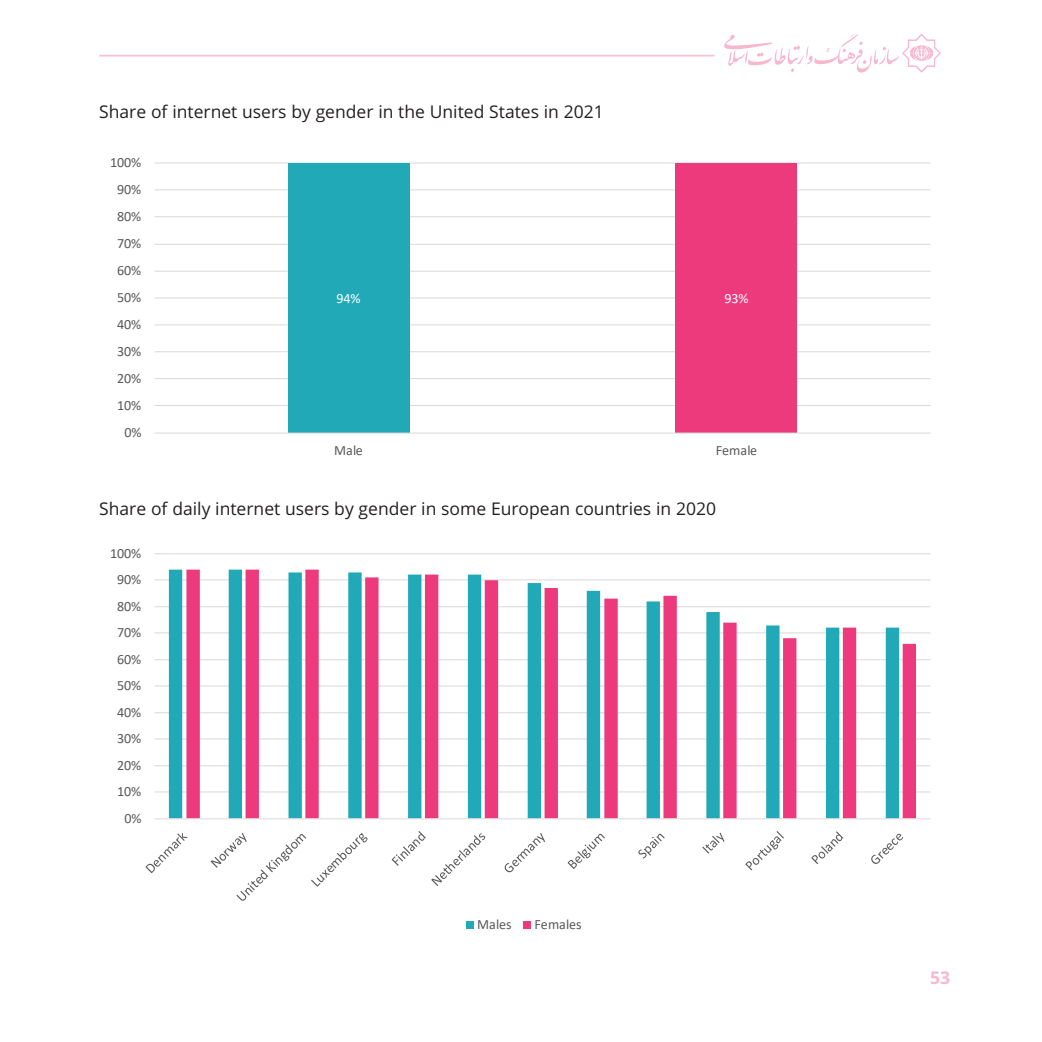
<style>
.page{position:relative;width:1042px;height:1042px;background:#fff}
.page>*{position:absolute;margin:0;border:0;box-sizing:border-box;transform-origin:0 0}
.t1{font:17.5px "Sahel";color:#231f20}
.t2{font:700 17.5px "Sahel";color:#f7b8cd}
.t3{font:14.17px "Calibri";letter-spacing:-.005em;color:#595959}
.t4{font:14.17px "Calibri";color:#fff}
</style>
<div class="page">
<svg style="left:724px;top:34px;width:217px;height:39px"></svg>
<hr style="left:99px;top:55px;width:615px;height:1px;background:#f8c2d3">
<hr style="left:154px;top:405px;width:776px;height:1px;background:#dad9d8">
<hr style="left:154px;top:378px;width:776px;height:1px;background:#dad9d8">
<hr style="left:154px;top:351px;width:776px;height:1px;background:#dad9d8">
<hr style="left:154px;top:324px;width:776px;height:1px;background:#dad9d8">
<hr style="left:154px;top:298px;width:776px;height:1px;background:#dad9d8">
<hr style="left:154px;top:271px;width:776px;height:1px;background:#dad9d8">
<hr style="left:154px;top:244px;width:776px;height:1px;background:#dad9d8">
<hr style="left:154px;top:216px;width:776px;height:1px;background:#dad9d8">
<hr style="left:154px;top:189px;width:776px;height:1px;background:#dad9d8">
<hr style="left:154px;top:163px;width:776px;height:1px;background:#dad9d8">
<div style="left:288px;top:163px;width:121px;height:270px;background:#21a9b7"></div>
<div style="left:675px;top:163px;width:122px;height:270px;background:#ed3a7c"></div>
<hr style="left:154px;top:433px;width:776px;height:1px;background:#dad9d8">
<hr style="left:154px;top:791px;width:776px;height:1px;background:#dad9d8">
<hr style="left:154px;top:765px;width:776px;height:1px;background:#dad9d8">
<hr style="left:154px;top:738px;width:776px;height:1px;background:#dad9d8">
<hr style="left:154px;top:712px;width:776px;height:1px;background:#dad9d8">
<hr style="left:154px;top:685px;width:776px;height:1px;background:#dad9d8">
<hr style="left:154px;top:659px;width:776px;height:1px;background:#dad9d8">
<hr style="left:154px;top:632px;width:776px;height:1px;background:#dad9d8">
<hr style="left:154px;top:606px;width:776px;height:1px;background:#dad9d8">
<hr style="left:154px;top:579px;width:776px;height:1px;background:#dad9d8">
<hr style="left:154px;top:553px;width:776px;height:1px;background:#dad9d8">
<svg style="left:169px;top:569px;width:17px;height:249px;fill:#21a9b7"></svg>
<svg style="left:186px;top:569px;width:730px;height:249px"></svg>
<hr style="left:154px;top:818px;width:776px;height:1px;background:#dad9d8">
<svg style="left:145px;top:833px;width:43px;height:40px"></svg>
<svg style="left:210px;top:832px;width:158px;height:69px"></svg>
<svg style="left:391px;top:831px;width:95px;height:55px"></svg>
<svg style="left:504px;top:833px;width:41px;height:40px"></svg>
<svg style="left:567px;top:833px;width:38px;height:36px"></svg>
<svg style="left:638px;top:833px;width:27px;height:26px"></svg>
<svg style="left:702px;top:832px;width:23px;height:22px"></svg>
<svg style="left:745px;top:831px;width:39px;height:40px"></svg>
<svg style="left:811px;top:831px;width:32px;height:33px"></svg>
<svg style="left:871px;top:833px;width:33px;height:31px"></svg>
<div style="left:466px;top:921px;width:8px;height:8px;background:#21a9b7"></div>
<div style="left:523px;top:921px;width:8px;height:8px;background:#ed3a7c"></div>
<p class="t1" style="left:99px;top:102px;width:506px">Share of internet users by gender in the United States in 2021</p>
<p class="t3" style="left:110px;top:152px;width:33px">100%</p>
<p class="t3" style="left:117px;top:179px;width:26px">90%</p>
<p class="t3" style="left:117px;top:206px;width:26px">80%</p>
<p class="t3" style="left:117px;top:233px;width:26px">70%</p>
<p class="t3" style="left:117px;top:260px;width:26px">60%</p>
<p class="t3" style="left:117px;top:287px;width:26px">50%</p>
<p class="t3" style="left:117px;top:314px;width:26px">40%</p>
<p class="t3" style="left:117px;top:341px;width:26px">30%</p>
<p class="t3" style="left:117px;top:368px;width:26px">20%</p>
<p class="t3" style="left:117px;top:395px;width:26px">10%</p>
<p class="t3" style="left:124px;top:422px;width:19px">0%</p>
<p class="t4" style="left:336px;top:288px;width:26px">94%</p>
<p class="t4" style="left:724px;top:288px;width:26px">93%</p>
<p class="t3" style="left:334px;top:441px;width:30px">Male</p>
<p class="t3" style="left:716px;top:441px;width:43px">Female</p>
<p class="t1" style="left:99px;top:499px;width:618px">Share of daily internet users by gender in some European countries in 2020</p>
<p class="t3" style="left:110px;top:543px;width:33px">100%</p>
<p class="t3" style="left:117px;top:570px;width:26px">90%</p>
<p class="t3" style="left:117px;top:596px;width:26px">80%</p>
<p class="t3" style="left:117px;top:623px;width:26px">70%</p>
<p class="t3" style="left:117px;top:649px;width:26px">60%</p>
<p class="t3" style="left:117px;top:676px;width:26px">50%</p>
<p class="t3" style="left:117px;top:702px;width:26px">40%</p>
<p class="t3" style="left:117px;top:728px;width:26px">30%</p>
<p class="t3" style="left:117px;top:755px;width:26px">20%</p>
<p class="t3" style="left:117px;top:781px;width:26px">10%</p>
<p class="t3" style="left:124px;top:808px;width:19px">0%</p>
<p class="t3" style="left:477px;top:914px;width:36px">Males</p>
<p class="t3" style="left:534px;top:914px;width:48px">Females</p>
<p class="t2" style="left:930px;top:967px;width:21px">53</p>
</div>
